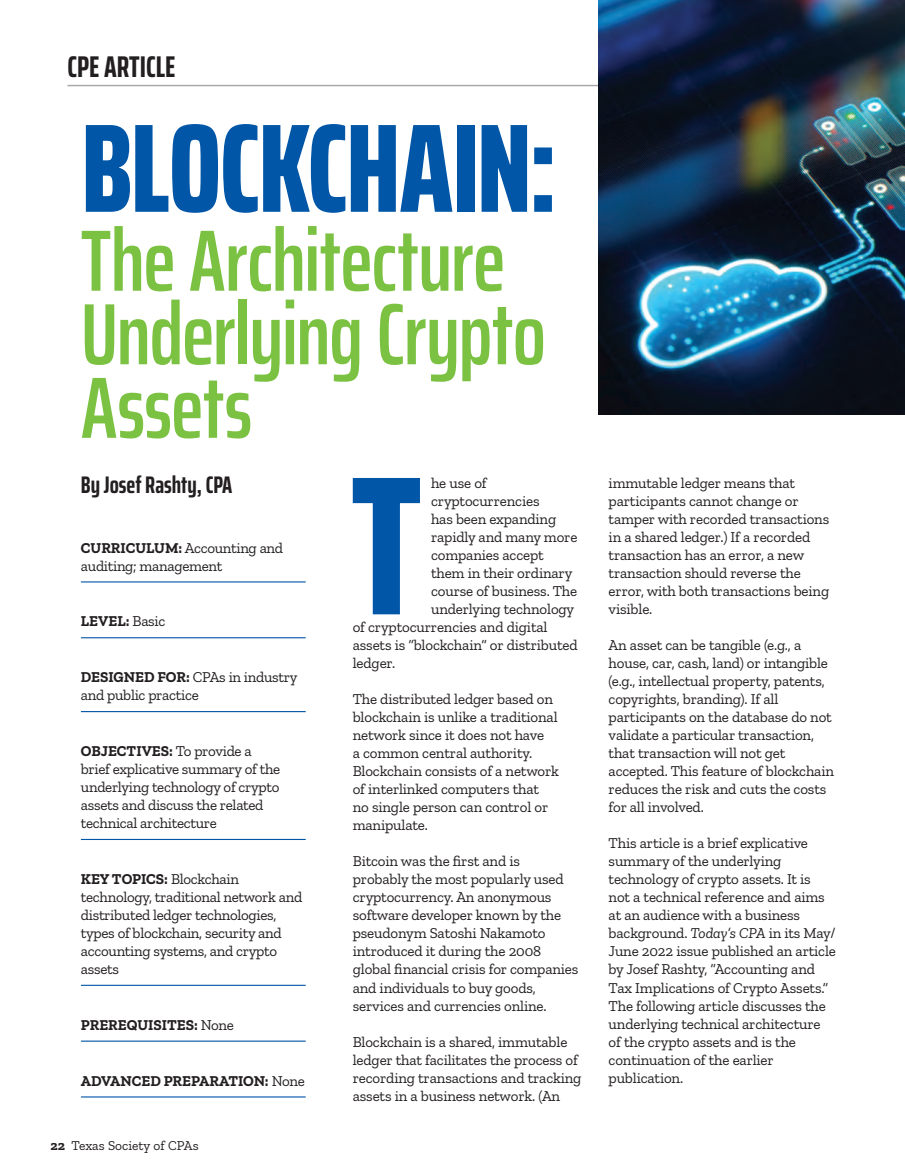
<style>
.page{position:relative;width:905px;height:1175px;background:#fff}
.page>*{position:absolute;margin:0;border:0;box-sizing:border-box;transform-origin:0 0}
.t1{font:800 extra-condensed 198.15px "Saira";color:#0156a8}
.t2{font:800 extra-condensed 126px "Saira";letter-spacing:-.015em;color:#0156a8}
.t3{font:600 extra-condensed 87px/73.5px "Saira";letter-spacing:-.01em;color:#7bc142}
.t4{font:700 extra-condensed 30px "Saira";color:#231f20}
.t5{font:700 extra-condensed 24px "Saira";color:#231f20}
.t6{font:15px/18px "Zilla Slab";letter-spacing:-.01em;color:#231f20}
.t7{font:700 15px "Zilla Slab";color:#231f20}
.t8{font:13.5px "Zilla Slab";color:#231f20}
.s1{font-weight:700}
.s2{font-weight:400}
.s3{font-style:italic}
</style>
<div class="page">
<hr style="left:81px;top:581px;width:225px;height:1px;background:#0156a8">
<hr style="left:81px;top:637px;width:225px;height:1px;background:#0156a8">
<hr style="left:81px;top:711px;width:225px;height:1px;background:#0156a8">
<hr style="left:81px;top:839px;width:225px;height:1px;background:#0156a8">
<hr style="left:81px;top:984px;width:225px;height:1px;background:#0156a8">
<hr style="left:81px;top:1040px;width:225px;height:1px;background:#0156a8">
<hr style="left:81px;top:1096px;width:225px;height:1px;background:#0156a8">
<hr style="left:68px;top:85px;width:836px;height:1px;background:#a8a9ad">
<img style="left:598px;top:0;width:306px;height:414px">
<h3 class="t4" style="left:68px;top:44px;width:109px">CPE ARTICLE</h3>
<h2 class="t2" style="left:81px;top:72px;width:478px">BLOCKCHAIN:</h2>
<h3 class="t3" style="left:81px;top:222px;width:466px">The Architecture<br>Underlying Crypto<br>Assets</h3>
<h3 class="t5" style="left:81px;top:466px;width:153px">By Josef Rashty, CPA</h3>
<p class="t6" style="left:81px;top:538px;width:204px"><span class="s1">CURRICULUM:</span> Accounting and auditing; management</p>
<p class="t7" style="left:81px;top:613px;width:86px">LEVEL: <span class="s2">Basic</span></p>
<p class="t6" style="left:81px;top:668px;width:218px"><span class="s1">DESIGNED FOR:</span> CPAs in industry and public practice</p>
<p class="t6" style="left:81px;top:742px;width:201px"><span class="s1">OBJECTIVES:</span> To provide a brief explicative summary of the underlying technology of crypto assets and discuss the related technical architecture</p>
<p class="t6" style="left:81px;top:870px;width:223px"><span class="s1">KEY TOPICS:</span> Blockchain technology, traditional network and distributed ledger technologies, types of blockchain, security and accounting systems, and crypto assets</p>
<p class="t7" style="left:81px;top:1016px;width:154px">PREREQUISITES: <span class="s2">None</span></p>
<p class="t7" style="left:81px;top:1072px;width:225px">ADVANCED PREPARATION: <span class="s2">None</span></p>
<p class="t8" style="left:51px;top:1137px;width:149px"><span class="s1">22</span> Texas Society of CPAs</p>
<h1 class="t1" style="left:351px;top:394px;width:71px">T</h1>
<p class="t6" style="left:431px;top:474px;width:57px">he use of</p>
<p class="t6" style="left:431px;top:492px;width:110px">cryptocurrencies</p>
<p class="t6" style="left:431px;top:510px;width:127px">has been expanding</p>
<p class="t6" style="left:431px;top:528px;width:148px">rapidly and many more</p>
<p class="t6" style="left:431px;top:546px;width:114px">companies accept</p>
<p class="t6" style="left:431px;top:564px;width:143px">them in their ordinary</p>
<p class="t6" style="left:431px;top:582px;width:147px">course of business. The</p>
<p class="t6" style="left:431px;top:600px;width:145px">underlying technology</p>
<p class="t6" style="left:353px;top:618px;width:196px">of cryptocurrencies and digital</p>
<p class="t6" style="left:353px;top:636px;width:226px">assets is “blockchain” or distributed</p>
<p class="t6" style="left:353px;top:654px;width:44px">ledger.</p>
<p class="t6" style="left:353px;top:690px;width:208px">The distributed ledger based on blockchain is unlike a traditional network since it does not have<br>a common central authority.<br>Blockchain consists of a network of interlinked computers that<br>no single person can control or manipulate.</p>
<p class="t6" style="left:353px;top:852px;width:227px">Bitcoin was the first and is probably the most popularly used cryptocurrency. An anonymous software developer known by the pseudonym Satoshi Nakamoto introduced it during the 2008 global financial crisis for companies and individuals to buy goods, services and currencies online.</p>
<p class="t6" style="left:353px;top:1032px;width:230px">Blockchain is a shared, immutable ledger that facilitates the process of recording transactions and tracking assets in a business network. (An</p>
<p class="t6" style="left:608px;top:474px;width:222px">immutable ledger means that participants cannot change or tamper with recorded transactions in a shared ledger.) If a recorded transaction has an error, a new transaction should reverse the error, with both transactions being visible.</p>
<p class="t6" style="left:608px;top:636px;width:227px">An asset can be tangible (e.g., a house, car, cash, land) or intangible (e.g., intellectual property, patents, copyrights, branding). If all participants on the database do not validate a particular transaction, that transaction will not get accepted. This feature of blockchain reduces the risk and cuts the costs for all involved.</p>
<p class="t6" style="left:608px;top:834px;width:229px">This article is a brief explicative summary of the underlying technology of crypto assets. It is not a technical reference and aims at an audience with a business background. <span class="s3">Today’s CPA</span> in its May/<br>June 2022 issue published an article by Josef Rashty, “Accounting and<br>Tax Implications of Crypto Assets.”<br>The following article discusses the underlying technical architecture of the crypto assets and is the continuation of the earlier publication.</p>
</div>
